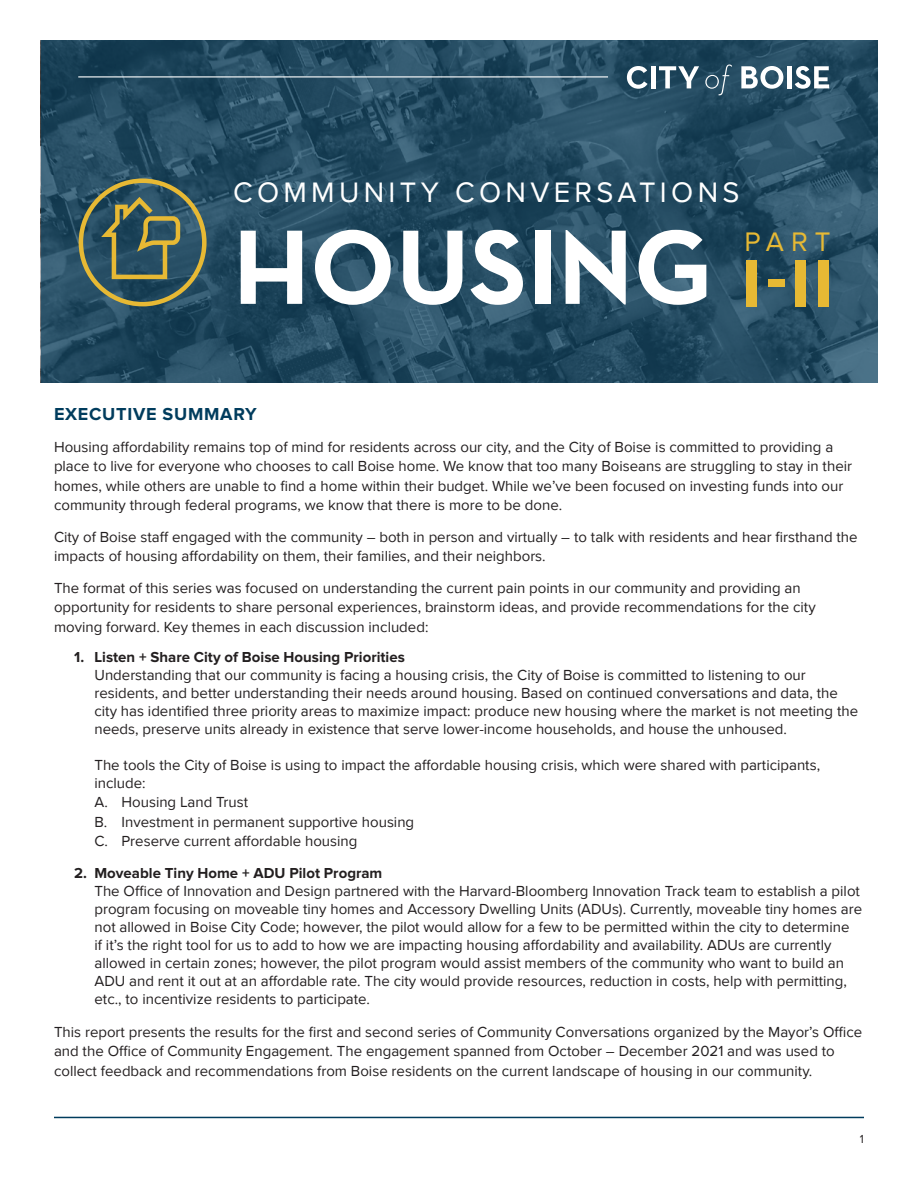
<style>
.page{position:relative;width:918px;height:1188px;background:#fff}
.page>*{position:absolute;margin:0;border:0;box-sizing:border-box;transform-origin:0 0}
.t1{font:700 107.7px "Neutraface Text";color:#fff}
.t2{font:700 70.35px "Proxima Nova";color:#e7b934}
.t3{font:28.95px "Proxima Nova";letter-spacing:.15em;color:#fff}
.t4{font:27.6px "Proxima Nova";color:#e7b934}
.Section_Heading{font:700 18px "Proxima Nova";letter-spacing:.04em;color:#003c5d}
.Regular_Paragraph{font:15px/18px "Proxima Nova";color:#231f20}
.t5{font:12px "Proxima Nova";color:#231f20}
.s1{font-weight:700}
</style>
<div class="page">
<hr style="left:54px;top:1117px;width:810px;height:1px;background:#003c5d">
<svg style="left:41px;top:40px;width:836px;height:342px;background:#254c63"></svg>
<svg style="left:76px;top:176px;width:133px;height:133px;background:#4a615b"></svg>
<svg style="left:627px;top:66px;width:21px;height:23px"></svg>
<div style="left:651px;top:66px;width:5px;height:22px;background:#fff"></div>
<svg style="left:659px;top:66px;width:40px;height:22px"></svg>
<svg style="left:705px;top:65px;width:27px;height:30px"></svg>
<svg style="left:741px;top:66px;width:42px;height:23px"></svg>
<div style="left:787px;top:66px;width:5px;height:22px;background:#fff"></div>
<svg style="left:795px;top:66px;width:34px;height:23px"></svg>
<hr style="left:78px;top:76px;width:530px;height:1px;background:#fff">
<p class="t3" style="left:233px;top:175px;width:508px">COMMUNITY CONVERSATIONS</p>
<p class="t1" style="left:233px;top:198px;width:481px">HOUSING</p>
<p class="t4" style="left:745px;top:225px;width:88px">PART</p>
<p class="t2" style="left:742px;top:251px;width:92px">I- II</p>
<p class="Section_Heading" style="left:54px;top:406px;width:204px">EXECUTIVE SUMMARY</p>
<p class="Regular_Paragraph" style="left:54px;top:437px;width:800px;line-height:19.5px">Housing affordability remains top of mind for residents across our city, and the City of Boise is committed to providing a place to live for everyone who chooses to call Boise home. We know that too many Boiseans are struggling to stay in their homes, while others are unable to find a home within their budget. While we’ve been focused on investing funds into our community through federal programs, we know that there is more to be done.</p>
<p class="Regular_Paragraph" style="left:54px;top:527px;width:805px;line-height:19.5px">City of Boise staff engaged with the community – both in person and virtually – to talk with residents and hear firsthand the impacts of housing affordability on them, their families, and their neighbors.</p>
<p class="Regular_Paragraph" style="left:54px;top:578px;width:763px;line-height:19.5px">The format of this series was focused on understanding the current pain points in our community and providing an opportunity for residents to share personal experiences, brainstorm ideas, and provide recommendations for the city moving forward. Key themes in each discussion included:</p>
<p class="Regular_Paragraph" style="left:94px;top:648px;width:765px;text-indent:-20px"><span class="s1">1. Listen + Share City of Boise Housing Priorities<br></span>Understanding that our community is facing a housing crisis, the City of Boise is committed to listening to our residents, and better understanding their needs around housing. Based on continued conversations and data, the city has identified three priority areas to maximize impact: produce new housing where the market is not meeting the needs, preserve units already in existence that serve lower-income households, and house the unhoused.</p>
<p class="Regular_Paragraph" style="left:94px;top:756px;width:727px">The tools the City of Boise is using to impact the affordable housing crisis, which were shared with participants, include:</p>
<p class="Regular_Paragraph" style="left:94px;top:794px;width:155px">A. Housing Land Trust</p>
<p class="Regular_Paragraph" style="left:94px;top:813px;width:321px">B. Investment in permanent supportive housing</p>
<p class="Regular_Paragraph" style="left:94px;top:833px;width:264px">C. Preserve current affordable housing</p>
<p class="Regular_Paragraph" style="left:94px;top:864px;width:769px;text-indent:-20px"><span class="s1">2. Moveable Tiny Home + ADU Pilot Program<br></span>The Office of Innovation and Design partnered with the Harvard-Bloomberg Innovation Track team to establish a pilot program focusing on moveable tiny homes and Accessory Dwelling Units (ADUs). Currently, moveable tiny homes are not allowed in Boise City Code; however, the pilot would allow for a few to be permitted within the city to determine<br>if it’s the right tool for us to add to how we are impacting housing affordability and availability. ADUs are currently allowed in certain zones; however, the pilot program would assist members of the community who want to build an ADU and rent it out at an affordable rate. The city would provide resources, reduction in costs, help with permitting, etc., to incentivize residents to participate.</p>
<p class="Regular_Paragraph" style="left:54px;top:1022px;width:810px;line-height:19.5px">This report presents the results for the first and second series of Community Conversations organized by the Mayor’s Office and the Office of Community Engagement. The engagement spanned from October – December 2021 and was used to collect feedback and recommendations from Boise residents on the current landscape of housing in our community.</p>
<p class="t5" style="left:860px;top:1132px;width:6px">1</p>
</div>
